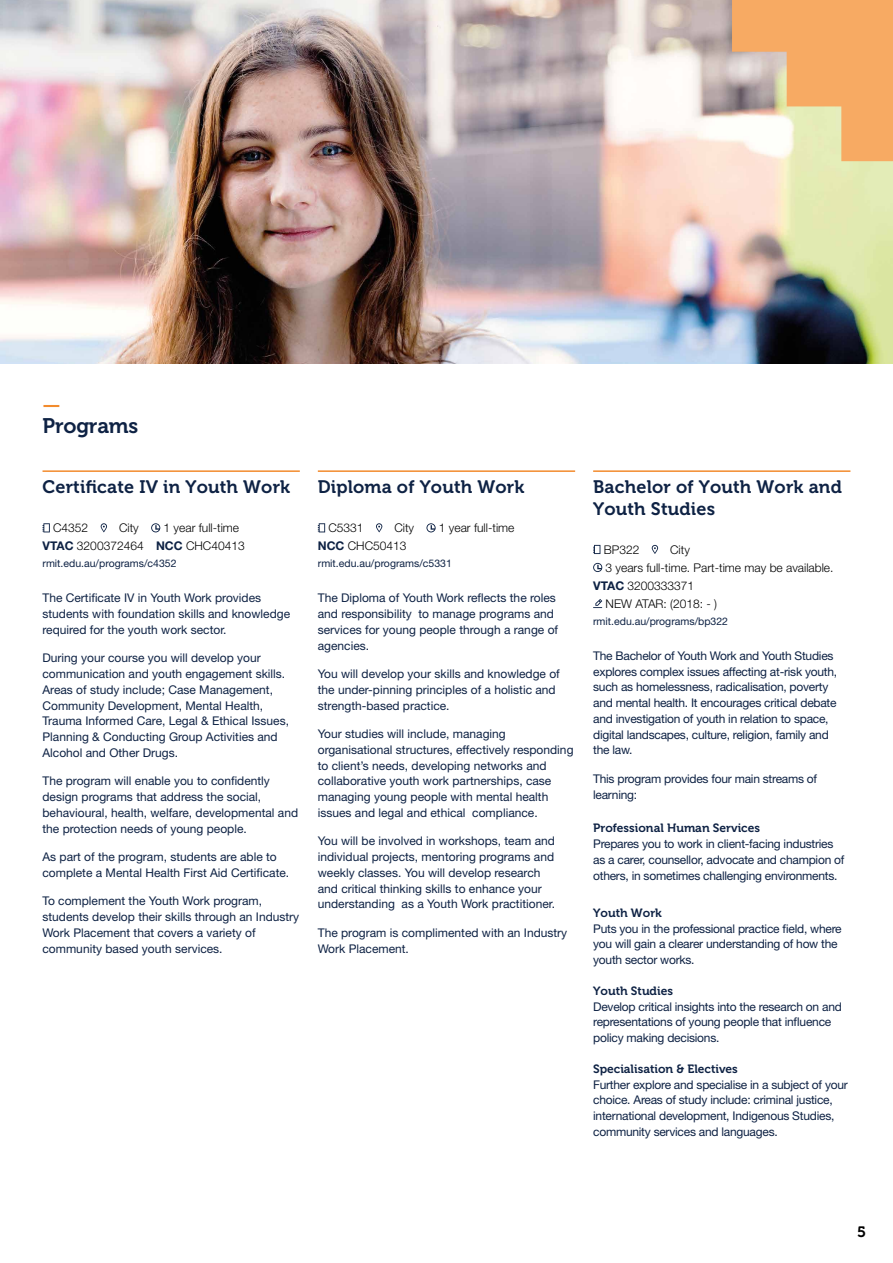
<style>
.page{position:relative;width:893px;height:1263px;background:#fff}
.page>*{position:absolute;margin:0;border:0;box-sizing:border-box;transform-origin:0 0}
.t1{font:21px "Museo 700";letter-spacing:-.01em;color:#0e2244}
.t2{font:21px "Museo 700";color:#f28b2d}
.t3{font:18px/21.6px "Museo 700";letter-spacing:.01em;color:#0e2244}
.t4{font:15px "Museo 700";color:#000}
.t5{font:12px/15.8px "Helvetica Neue LT Pro";color:#0e2244}
.t6{font:12px/15.8px "Helvetica Neue LT Pro";letter-spacing:-.02em;color:#0e2244}
.t7{font:300 12px/18px "Helvetica Neue LT Pro";color:#000}
.t8{font:12px "Museo 700";color:#0e2244}
.t9{font:10.5px "Helvetica Neue LT Pro";color:#0e2244}
.s1{font-weight:700;color:#0e2244}
</style>
<div class="page">
<hr style="left:43px;top:470px;width:257px;height:2px;background:#f28b2d">
<svg style="left:43px;top:523px;width:7px;height:9px"></svg>
<svg style="left:101px;top:523px;width:6px;height:9px"></svg>
<svg style="left:151px;top:523px;width:9px;height:9px"></svg>
<hr style="left:318px;top:470px;width:257px;height:2px;background:#f28b2d">
<svg style="left:318px;top:523px;width:7px;height:9px"></svg>
<svg style="left:376px;top:523px;width:6px;height:9px"></svg>
<svg style="left:426px;top:523px;width:10px;height:9px"></svg>
<hr style="left:593px;top:470px;width:257px;height:2px;background:#f28b2d">
<svg style="left:593px;top:545px;width:7px;height:9px"></svg>
<svg style="left:652px;top:545px;width:6px;height:9px"></svg>
<svg style="left:593px;top:563px;width:9px;height:9px"></svg>
<svg style="left:593px;top:599px;width:9px;height:9px"></svg>
<img style="left:0;top:0;width:893px;height:364px">
<svg style="left:732px;top:0;width:161px;height:161px;background:#eeba85"></svg>
<h1 class="t2" style="left:43px;top:393px;width:20px">—</h1>
<h1 class="t1" style="left:43px;top:414px;width:97px">Programs</h1>
<h2 class="t3" style="left:43px;top:476px;width:249px">Certificate IV in Youth Work</h2>
<p class="t7" style="left:53px;top:519px;width:37px">C4352</p>
<p class="t7" style="left:119px;top:519px;width:21px">City</p>
<p class="t7" style="left:43px;top:519px;width:204px;text-indent:121px">1 year full-time<br><span class="s1">VTAC</span> 3200372464 <span class="s1">NCC</span> CHC40413</p>
<p class="t9" style="left:43px;top:557px;width:136px">rmit.edu.au/programs/c4352</p>
<p class="t5" style="left:43px;top:590px;width:249px">The Certificate IV in Youth Work provides students with foundation skills and knowledge required for the youth work sector.</p>
<p class="t5" style="left:43px;top:650px;width:248px">During your course you will develop your communication and youth engagement skills.<br>Areas of study include; Case Management, Community Development, Mental Health, Trauma Informed Care, Legal &amp; Ethical Issues, Planning &amp; Conducting Group Activities and Alcohol and Other Drugs.</p>
<p class="t5" style="left:43px;top:773px;width:257px">The program will enable you to confidently design programs that address the social, behavioural, health, welfare, developmental and the protection needs of young people.</p>
<p class="t5" style="left:43px;top:849px;width:248px">As part of the program, students are able to complete a Mental Health First Aid Certificate.</p>
<p class="t5" style="left:43px;top:893px;width:258px">To complement the Youth Work program, students develop their skills through an Industry Work Placement that covers a variety of community based youth services.</p>
<h2 class="t3" style="left:318px;top:476px;width:208px">Diploma of Youth Work</h2>
<p class="t7" style="left:328px;top:519px;width:37px">C5331</p>
<p class="t7" style="left:394px;top:519px;width:21px">City</p>
<p class="t7" style="left:439px;top:519px;width:77px">1 year full-time</p>
<p class="t7" style="left:318px;top:537px;width:90px"><span class="s1">NCC</span> CHC50413</p>
<p class="t9" style="left:318px;top:557px;width:136px">rmit.edu.au/programs/c5331</p>
<p class="t5" style="left:318px;top:590px;width:242px">The Diploma of Youth Work reflects the roles and responsibility to manage programs and services for young people through a range of agencies.</p>
<p class="t5" style="left:318px;top:666px;width:244px">You will develop your skills and knowledge of the under-pinning principles of a holistic and strength-based practice.</p>
<p class="t5" style="left:318px;top:726px;width:257px">Your studies will include, managing organisational structures, effectively responding to client’s needs, developing networks and collaborative youth work partnerships, case managing young people with mental health issues and legal and ethical compliance.</p>
<p class="t5" style="left:318px;top:833px;width:239px">You will be involved in workshops, team and individual projects, mentoring programs and weekly classes. You will develop research and critical thinking skills to enhance your understanding as a Youth Work practitioner.</p>
<p class="t5" style="left:318px;top:924px;width:251px">The program is complimented with an Industry<br>Work Placement.</p>
<h2 class="t3" style="left:593px;top:476px;width:250px">Bachelor of Youth Work and<br>Youth Studies</h2>
<p class="t7" style="left:604px;top:540px;width:37px">BP322</p>
<p class="t7" style="left:670px;top:540px;width:21px">City</p>
<p class="t7" style="left:606px;top:558px;width:229px">3 years full-time. Part-time may be available.</p>
<p class="t7" style="left:593px;top:576px;width:103px"><span class="s1">VTAC</span> 3200333371</p>
<p class="t7" style="left:606px;top:594px;width:113px">NEW ATAR: (2018: - )</p>
<p class="t9" style="left:593px;top:615px;width:136px">rmit.edu.au/programs/bp322</p>
<p class="t6" style="left:593px;top:648px;width:246px">The Bachelor of Youth Work and Youth Studies explores complex issues affecting at-risk youth, such as homelessness, radicalisation, poverty and mental health. It encourages critical debate and investigation of youth in relation to space, digital landscapes, culture, religion, family and the law.</p>
<p class="t6" style="left:593px;top:771px;width:226px">This program provides four main streams of learning:</p>
<p class="t8" style="left:593px;top:821px;width:168px">Professional Human Services</p>
<p class="t6" style="left:593px;top:836px;width:253px">Prepares you to work in client-facing industries as a carer, counsellor, advocate and champion of others, in sometimes challenging environments.</p>
<p class="t8" style="left:593px;top:906px;width:70px">Youth Work</p>
<p class="t6" style="left:593px;top:920px;width:250px">Puts you in the professional practice field, where you will gain a clearer understanding of how the youth sector works.</p>
<p class="t8" style="left:593px;top:984px;width:81px">Youth Studies</p>
<p class="t6" style="left:593px;top:998px;width:250px">Develop critical insights into the research on and representations of young people that influence policy making decisions.</p>
<p class="t8" style="left:593px;top:1062px;width:146px">Specialisation &amp; Electives</p>
<p class="t6" style="left:593px;top:1076px;width:256px">Further explore and specialise in a subject of your choice. Areas of study include: criminal justice, international development, Indigenous Studies, community services and languages.</p>
<p class="t4" style="left:857px;top:1223px;width:10px">5</p>
</div>
